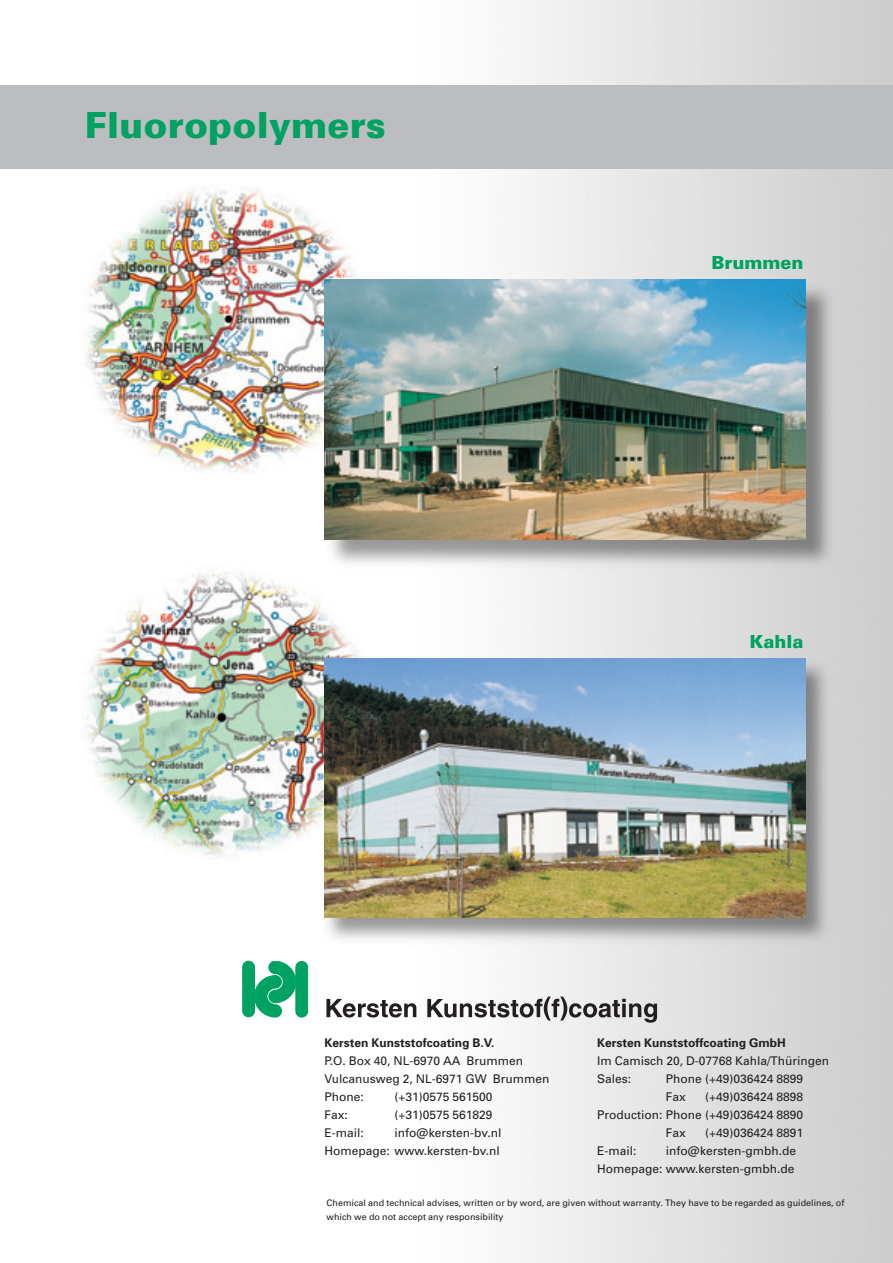
<style>
.page{position:relative;width:893px;height:1263px;background:#fff}
.page>*{position:absolute;margin:0;border:0;box-sizing:border-box;transform-origin:0 0}
.t1{font:900 36px "Univers";letter-spacing:.005em;color:#00a261}
.t2{font:900 18px "Univers";color:#00a261}
.t3{font:12px/18px "Univers";color:#231f20}
.t4{font:700 12px "Univers";color:#231f20}
.t5{font:9px/13.5px "Univers";color:#231f20}
</style>
<div class="page">
<img style="left:229px;top:0;width:664px;height:1263px">
<img style="left:70px;top:553px;width:314px;height:313px;border-radius:50%">
<img style="left:84px;top:184px;width:300px;height:305px">
<div style="left:296px;top:961px;width:12px;height:56px;background:#00a261;border-radius:6px"></div>
<div style="left:296px;top:961px;width:12px;height:56px;border:1px solid #00a261;border-radius:6px"></div>
<svg style="left:254px;top:961px;width:42px;height:57px"></svg>
<div style="left:243px;top:961px;width:11px;height:56px;background:#00a261;border-radius:6px"></div>
<div style="left:243px;top:961px;width:12px;height:56px;border:1px solid #00a261;border-radius:6px"></div>
<svg style="left:326px;top:999px;width:90px;height:19px"></svg>
<svg style="left:427px;top:997px;width:230px;height:26px"></svg>
<img style="left:324px;top:279px;width:481px;height:261px">
<img style="left:324px;top:658px;width:481px;height:260px">
<div style="left:0;top:85px;width:893px;height:83px;background:#bcbdc0"></div>
<h1 class="t1" style="left:85px;top:112px;width:303px">Fluoropolymers</h1>
<h2 class="t2" style="left:711px;top:256px;width:93px">Brummen</h2>
<h2 class="t2" style="left:749px;top:635px;width:55px">Kahla</h2>
<p class="t4" style="left:324px;top:1038px;width:172px">Kersten Kunststofcoating B.V.</p>
<p class="t3" style="left:324px;top:1052px;width:227px">P.O. Box 40, NL-6970 AA Brummen<br>Vulcanusweg 2, NL-6971 GW Brummen<br>Phone:</p>
<p class="t3" style="left:394px;top:1088px;width:100px">(+31)0575 561500</p>
<p class="t3" style="left:324px;top:1106px;width:25px">Fax:</p>
<p class="t3" style="left:394px;top:1106px;width:100px">(+31)0575 561829</p>
<p class="t3" style="left:324px;top:1124px;width:41px">E-mail:</p>
<p class="t3" style="left:324px;top:1124px;width:179px;text-align:right">info@kersten-bv.nl<br>Homepage: www.kersten-bv.nl</p>
<p class="t4" style="left:597px;top:1038px;width:190px">Kersten Kunststoffcoating GmbH</p>
<p class="t3" style="left:597px;top:1052px;width:234px">Im Camisch 20, D-07768 Kahla/Thüringen<br>Sales:</p>
<p class="t3" style="left:666px;top:1070px;width:139px">Phone (+49)036424 8899<br>Fax</p>
<p class="t3" style="left:705px;top:1088px;width:100px">(+49)036424 8898</p>
<p class="t3" style="left:597px;top:1106px;width:208px">Production: Phone (+49)036424 8890</p>
<p class="t3" style="left:666px;top:1124px;width:22px">Fax</p>
<p class="t3" style="left:705px;top:1124px;width:100px">(+49)036424 8891</p>
<p class="t3" style="left:597px;top:1142px;width:41px">E-mail:</p>
<p class="t3" style="left:597px;top:1142px;width:200px;text-align:right">info@kersten-gmbh.de<br>Homepage: www.kersten-gmbh.de</p>
<p class="t5" style="left:327px;top:1197px;width:519px">Chemical and technical advises, written or by word, are given without warranty. They have to be regarded as guidelines, of which we do not accept any responsibility</p>
</div>
